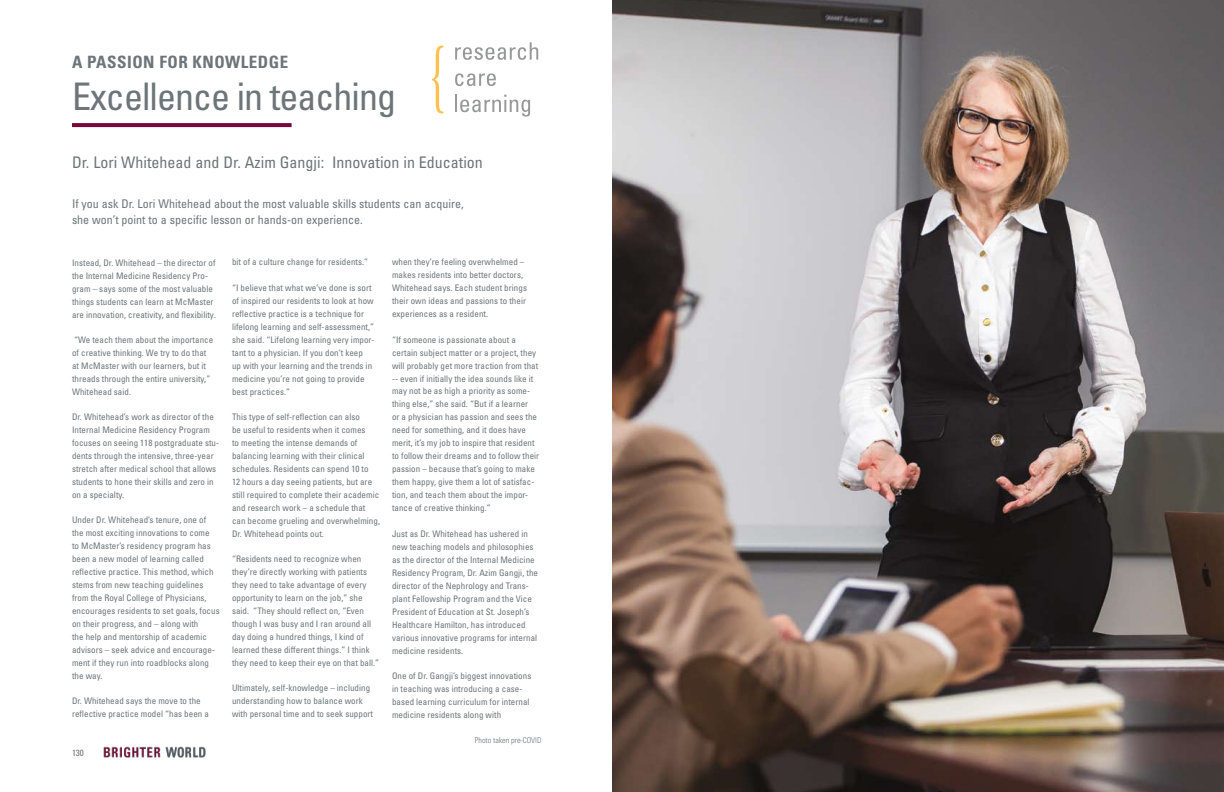
<style>
.page{position:relative;width:1224px;height:792px;background:#fff}
.page>*{position:absolute;margin:0;border:0;box-sizing:border-box;transform-origin:0 0}
.t1{font:condensed 38px "Univers";letter-spacing:-.025em;color:#6d7579}
.t2{font:700 condensed 17px "Univers";letter-spacing:.03em;color:#6d7579}
.t3{font:condensed 16px "Univers";color:#6d7579}
.t4{font:condensed 12px/16px "Univers";color:#6d7579}
.t5{font:condensed 9px/13px "Univers";letter-spacing:.005em;color:#6d7579}
.t6{font:300 condensed 8px "Univers";color:#6d7579}
</style>
<div class="page">
<img style="left:104px;top:747px;width:102px;height:11px">
<svg style="left:72px;top:123px;width:220px;height:4px"></svg>
<svg style="left:455px;top:42px;width:83px;height:18px"></svg>
<svg style="left:455px;top:73px;width:41px;height:13px"></svg>
<svg style="left:455px;top:95px;width:75px;height:22px"></svg>
<svg style="left:432px;top:46px;width:11px;height:68px"></svg>
<img style="left:612px;top:0;width:612px;height:792px">
<h2 class="t2" style="left:72px;top:51px;width:218px">A PASSION FOR KNOWLEDGE</h2>
<h1 class="t1" style="left:72px;top:72px;width:326px">Excellence in teaching</h1>
<h3 class="t3" style="left:72px;top:152px;width:412px">Dr. Lori Whitehead and Dr. Azim Gangji: Innovation in Education</h3>
<h3 class="t4" style="left:72px;top:195px;width:393px">If you ask Dr. Lori Whitehead about the most valuable skills students can acquire, she won’t point to a specific lesson or hands-on experience.</h3>
<p class="t5" style="left:72px;top:256px;width:145px">Instead, Dr. Whitehead – the director of the Internal Medicine Residency Pro&shy;gram – says some of the most valuable things students can learn at McMaster are innovation, creativity, and flexibility.</p>
<p class="t5" style="left:72px;top:333px;width:143px">“We teach them about the importance of creative thinking. We try to do that at McMaster with our learners, but it threads through the entire university,” Whitehead said.</p>
<p class="t5" style="left:72px;top:410px;width:149px">Dr. Whitehead’s work as director of the Internal Medicine Residency Program focuses on seeing 118 postgraduate stu&shy;dents through the intensive, three-year stretch after medical school that allows students to hone their skills and zero in on a specialty.</p>
<p class="t5" style="left:72px;top:513px;width:149px">Under Dr. Whitehead’s tenure, one of the most exciting innovations to come<br>to McMaster’s residency program has been a new model of learning called reflective practice. This method, which stems from new teaching guidelines from the Royal College of Physicians, encourages residents to set goals, focus on their progress, and – along with<br>the help and mentorship of academic advisors – seek advice and encourage&shy;ment if they run into roadblocks along the way.</p>
<p class="t5" style="left:72px;top:695px;width:139px">Dr. Whitehead says the move to the reflective practice model “has been a</p>
<p class="t5" style="left:392px;top:255px;width:137px">when they’re feeling overwhelmed – makes residents into better doctors, Whitehead says. Each student brings their own ideas and passions to their experiences as a resident.</p>
<p class="t5" style="left:392px;top:333px;width:149px">“If someone is passionate about a certain subject matter or a project, they will probably get more traction from that -- even if initially the idea sounds like it may not be as high a priority as some&shy;thing else,” she said. “But if a learner<br>or a physician has passion and sees the need for something, and it does have merit, it’s my job to inspire that resident to follow their dreams and to follow their passion – because that’s going to make them happy, give them a lot of satisfac&shy;tion, and teach them about the impor&shy;tance of creative thinking.”</p>
<p class="t5" style="left:392px;top:527px;width:148px">Just as Dr. Whitehead has ushered in new teaching models and philosophies as the director of the Internal Medicine Residency Program, Dr. Azim Gangji, the director of the Nephrology and Trans&shy;plant Fellowship Program and the Vice President of Education at St. Joseph’s Healthcare Hamilton, has introduced various innovative programs for internal medicine residents.</p>
<p class="t5" style="left:392px;top:669px;width:141px">One of Dr. Gangji’s biggest innovations in teaching was introducing a case&shy;based learning curriculum for internal medicine residents along with</p>
<p class="t6" style="left:475px;top:735px;width:68px">Photo taken pre-COVID</p>
<p class="t5" style="left:232px;top:256px;width:138px">bit of a culture change for residents.”</p>
<p class="t5" style="left:232px;top:281px;width:144px">“I believe that what we’ve done is sort of inspired our residents to look at how reflective practice is a technique for lifelong learning and self-assessment,” she said. “Lifelong learning very impor&shy;tant to a physician. If you don’t keep<br>up with your learning and the trends in medicine you’re not going to provide best practices.”</p>
<p class="t5" style="left:232px;top:410px;width:150px">This type of self-reflection can also<br>be useful to residents when it comes<br>to meeting the intense demands of balancing learning with their clinical schedules. Residents can spend 10 to<br>12 hours a day seeing patients, but are still required to complete their academic and research work – a schedule that can become grueling and overwhelming, Dr. Whitehead points out.</p>
<p class="t5" style="left:232px;top:552px;width:149px">“Residents need to recognize when they’re directly working with patients they need to take advantage of every opportunity to learn on the job,” she said. “They should reflect on, “Even though I was busy and I ran around all day doing a hundred things, I kind of learned these different things.” I think they need to keep their eye on that ball.”</p>
<p class="t5" style="left:232px;top:681px;width:143px">Ultimately, self-knowledge – including understanding how to balance work with personal time and to seek support</p>
<p class="t5" style="left:72px;top:746px;width:13px">130</p>
</div>
